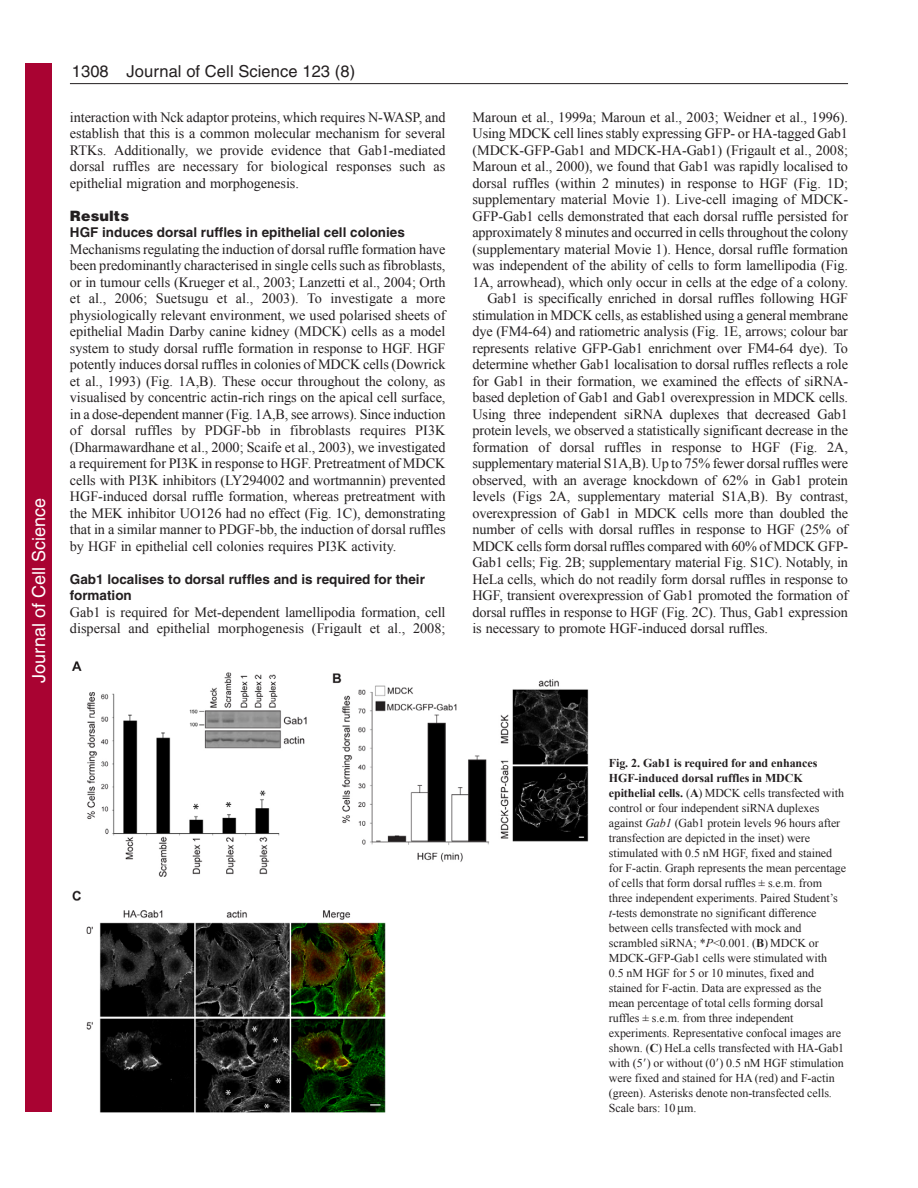
<style>
.page{position:relative;width:918px;height:1188px;background:#fff}
.page>*{position:absolute;margin:0;border:0;box-sizing:border-box;transform-origin:0 0}
.t1{font:18px "Helvetica";color:#fff}
.t2{font:16.5px "Helvetica";letter-spacing:.005em;color:#231f20}
.t3{font:14.25px/16.5px "Times New Roman";letter-spacing:-.01em;color:#231f20;text-align:justify}
.t4{font:900 14.25px "Helvetica";letter-spacing:.005em;color:#231f20}
.t5{font:700 13.5px/16.5px "Helvetica";color:#231f20}
.t6{font:12px/15px "Times New Roman";letter-spacing:-.005em;color:#231f20}
.s1{font-weight:700}
.s2{font-style:italic}
.s3{font-family:"Mathematical Pi One"}
</style>
<div class="page">
<hr style="left:70px;top:83px;width:778px;height:1px;background:#231f20">
<img style="left:71px;top:661px;width:518px;height:452px">
<div style="left:26px;top:64px;width:26px;height:1048px;background:#a90332"></div>
<p class="t1" style="left:28px;top:683px;width:186px;rotate:-90deg">Journal of Cell Science</p>
<p class="t2" style="left:127px;top:65px;width:230px">Journal of Cell Science 123 (8)</p>
<p class="t2" style="left:72px;top:65px;width:38px">1308</p>
<p class="t3" style="left:70px;top:108px;width:377px">interaction with Nck adaptor proteins, which requires N-WASP, and establish that this is a common molecular mechanism for several RTKs. Additionally, we provide evidence that Gab1-mediated dorsal ruffles are necessary for biological responses such as epithelial migration and morphogenesis.</p>
<p class="t4" style="left:70px;top:210px;width:61px">Results</p>
<p class="t5" style="left:70px;top:225px;width:337px">HGF induces dorsal ruffles in epithelial cell colonies</p>
<p class="t3" style="left:70px;top:240px;width:377px">Mechanisms regulating the induction of dorsal ruffle formation have been predominantly characterised in single cells such as fibroblasts, or in tumour cells (Krueger et al., 2003; Lanzetti et al., 2004; Orth et al., 2006; Suetsugu et al., 2003). To investigate a more physiologically relevant environment, we used polarised sheets of epithelial Madin Darby canine kidney (MDCK) cells as a model system to study dorsal ruffle formation in response to HGF. HGF potently induces dorsal ruffles in colonies of MDCK cells (Dowrick et al., 1993) (Fig. 1A,B). These occur throughout the colony, as visualised by concentric actin-rich rings on the apical cell surface, in a dose-dependent manner (Fig. 1A,B, see arrows). Since induction of dorsal ruffles by PDGF-bb in fibroblasts requires PI3K (Dharmawardhane et al., 2000; Scaife et al., 2003), we investigated a requirement for PI3K in response to HGF. Pretreatment of MDCK cells with PI3K inhibitors (LY294002 and wortmannin) prevented HGF-induced dorsal ruffle formation, whereas pretreatment with the MEK inhibitor UO126 had no effect (Fig. 1C), demonstrating that in a similar manner to PDGF-bb, the induction of dorsal ruffles by HGF in epithelial cell colonies requires PI3K activity.</p>
<p class="t5" style="left:70px;top:572px;width:356px">Gab1 localises to dorsal ruffles and is required for their formation</p>
<p class="t3" style="left:70px;top:603px;width:377px">Gab1 is required for Met-dependent lamellipodia formation, cell dispersal and epithelial morphogenesis (Frigault et al., 2008;</p>
<p class="t3" style="left:472px;top:108px;width:377px">Maroun et al., 1999a; Maroun et al., 2003; Weidner et al., 1996).</p>
<p class="t3" style="left:472px;top:125px;width:377px">Using MDCK cell lines stably expressing GFP- or HA-tagged Gab1</p>
<p class="t3" style="left:472px;top:141px;width:377px">(MDCK-GFP-Gab1 and MDCK-HA-Gab1) (Frigault et al., 2008;</p>
<p class="t3" style="left:472px;top:158px;width:377px">Maroun et al., 2000), we found that Gab1 was rapidly localised to</p>
<p class="t3" style="left:472px;top:174px;width:377px">dorsal ruffles (within 2 minutes) in response to HGF (Fig. 1D;</p>
<p class="t3" style="left:472px;top:191px;width:377px">supplementary material Movie 1). Live-cell imaging of MDCK-</p>
<p class="t3" style="left:472px;top:207px;width:377px">GFP-Gab1 cells demonstrated that each dorsal ruffle persisted for</p>
<p class="t3" style="left:472px;top:224px;width:377px">approximately 8 minutes and occurred in cells throughout the colony</p>
<p class="t3" style="left:472px;top:240px;width:377px">(supplementary material Movie 1). Hence, dorsal ruffle formation</p>
<p class="t3" style="left:472px;top:257px;width:377px">was independent of the ability of cells to form lamellipodia (Fig.</p>
<p class="t3" style="left:472px;top:273px;width:377px">1A, arrowhead), which only occur in cells at the edge of a colony.</p>
<p class="t3" style="left:488px;top:290px;width:362px">Gab1 is specifically enriched in dorsal ruffles following HGF</p>
<p class="t3" style="left:472px;top:306px;width:377px">stimulation in MDCK cells, as established using a general membrane</p>
<p class="t3" style="left:472px;top:323px;width:377px">dye (FM4-64) and ratiometric analysis (Fig. 1E, arrows; colour bar</p>
<p class="t3" style="left:472px;top:339px;width:377px">represents relative GFP-Gab1 enrichment over FM4-64 dye). To</p>
<p class="t3" style="left:472px;top:356px;width:377px">determine whether Gab1 localisation to dorsal ruffles reflects a role</p>
<p class="t3" style="left:472px;top:372px;width:377px">for Gab1 in their formation, we examined the effects of siRNA-</p>
<p class="t3" style="left:472px;top:389px;width:377px">based depletion of Gab1 and Gab1 overexpression in MDCK cells.</p>
<p class="t3" style="left:472px;top:405px;width:377px">Using three independent siRNA duplexes that decreased Gab1</p>
<p class="t3" style="left:472px;top:422px;width:377px">protein levels, we observed a statistically significant decrease in the</p>
<p class="t3" style="left:472px;top:438px;width:377px">formation of dorsal ruffles in response to HGF (Fig. 2A,</p>
<p class="t3" style="left:472px;top:455px;width:377px">supplementary material S1A,B). Up to 75% fewer dorsal ruffles were</p>
<p class="t3" style="left:472px;top:471px;width:377px">observed, with an average knockdown of 62% in Gab1 protein</p>
<p class="t3" style="left:472px;top:488px;width:377px">levels (Figs 2A, supplementary material S1A,B). By contrast,</p>
<p class="t3" style="left:472px;top:504px;width:377px">overexpression of Gab1 in MDCK cells more than doubled the</p>
<p class="t3" style="left:472px;top:521px;width:377px">number of cells with dorsal ruffles in response to HGF (25% of</p>
<p class="t3" style="left:472px;top:537px;width:377px">MDCK cells form dorsal ruffles compared with 60% of MDCK GFP-</p>
<p class="t3" style="left:472px;top:554px;width:377px">Gab1 cells; Fig. 2B; supplementary material Fig. S1C). Notably, in</p>
<p class="t3" style="left:472px;top:570px;width:377px">HeLa cells, which do not readily form dorsal ruffles in response to</p>
<p class="t3" style="left:472px;top:587px;width:377px">HGF, transient overexpression of Gab1 promoted the formation of</p>
<p class="t3" style="left:472px;top:603px;width:377px">dorsal ruffles in response to HGF (Fig. 2C). Thus, Gab1 expression</p>
<p class="t3" style="left:472px;top:620px;width:297px">is necessary to promote HGF-induced dorsal ruffles.</p>
<p class="t6" style="left:609px;top:755px;width:239px"><span class="s1">Fig. 2. Gab1 is required for and enhances HGF-induced dorsal ruffles in MDCK epithelial cells.</span> (<span class="s1">A</span>) MDCK cells transfected with control or four independent siRNA duplexes against <span class="s2">Gab1</span> (Gab1 protein levels 96 hours after transfection are depicted in the inset) were stimulated with 0.5 nM HGF, fixed and stained for F-actin. Graph represents the mean percentage of cells that form dorsal ruffles ± s.e.m. from three independent experiments. Paired Student’s <span class="s2">t</span>-tests demonstrate no significant difference between cells transfected with mock and scrambled siRNA; *<span class="s2">P</span>&lt;0.001. (<span class="s1">B</span>) MDCK or MDCK-GFP-Gab1 cells were stimulated with<br>0.5 nM HGF for 5 or 10 minutes, fixed and stained for F-actin. Data are expressed as the mean percentage of total cells forming dorsal ruffles ± s.e.m. from three independent experiments. Representative confocal images are shown. (<span class="s1">C</span>) HeLa cells transfected with HA-Gab1 with (5<span class="s3">-</span>) or without (0<span class="s3">-</span>) 0.5 nM HGF stimulation were fixed and stained for HA (red) and F-actin (green). Asterisks denote non-transfected cells.<br>Scale bars: 10 m.</p>
</div>
